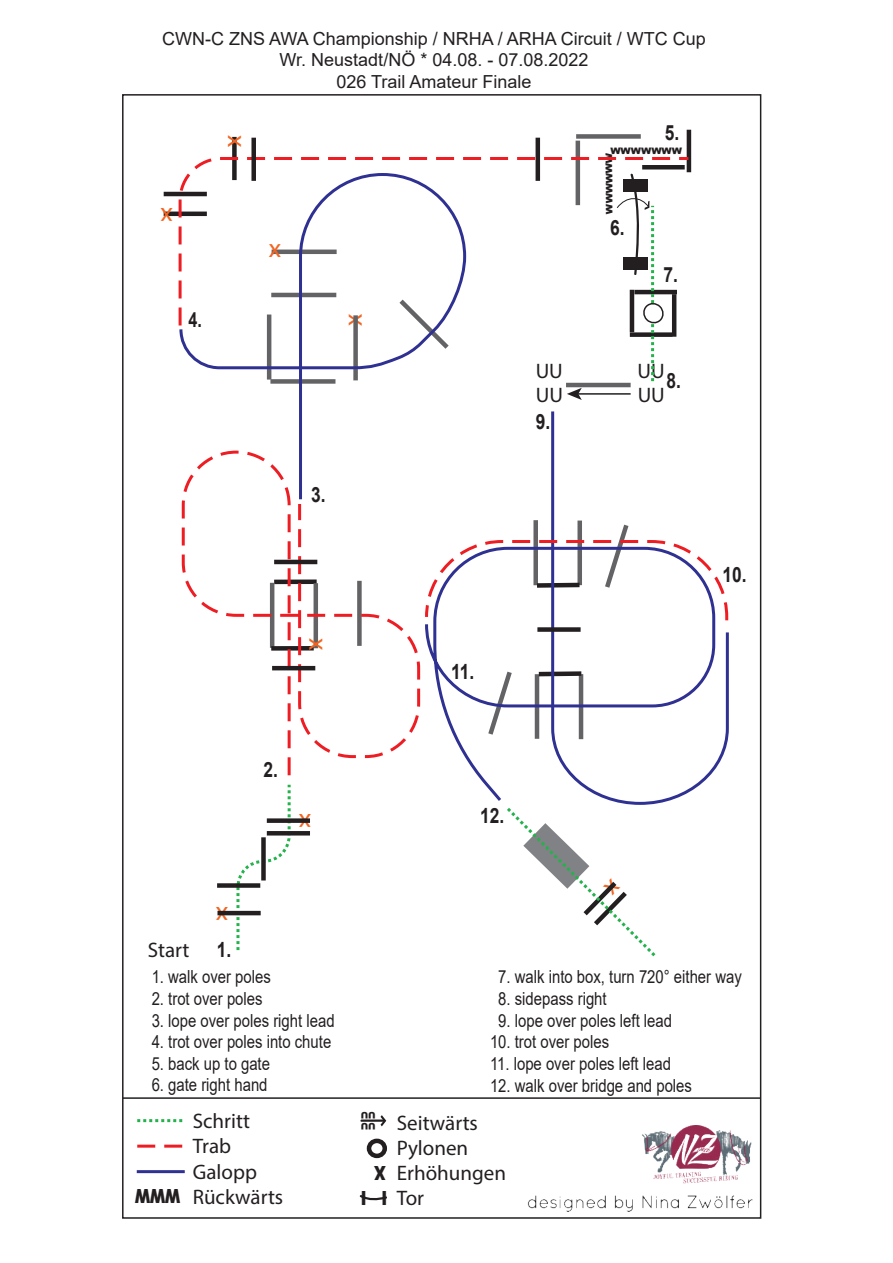
<style>
.page{position:relative;width:893px;height:1263px;background:#fff}
.page>*{position:absolute;margin:0;border:0;box-sizing:border-box;transform-origin:0 0}
.t1{font:900 34.05px "Arial";color:#231f20;scale:1.65 1}
.t2{font:26.7px "Myriad Pro";color:#f36421}
.t3{font:21px/25.2px "Myriad Pro";color:#231f20}
.t4{font:700 21px "Arial";color:#231f20;scale:.83 1}
.t5{font:700 21px "Arial";color:#231f20;scale:.76 1}
.t6{font:18px "Arial";color:#231f20;scale:.83 1}
.t7{font:18px/21.6px "Arial";color:#231f20;text-align:center}
</style>
<div class="page">
<hr style="left:123px;top:1097px;width:638px;height:2px;background:#231f20">
<div style="left:367px;top:1138px;width:20px;height:20px;border:4px solid #231f20;border-radius:50%"></div>
<svg style="left:137px;top:1119px;width:45px;height:3px"></svg>
<svg style="left:137px;top:1144px;width:45px;height:3px"></svg>
<hr style="left:137px;top:1170px;width:48px;height:3px;background:#2e3092">
<img style="left:528px;top:1125px;width:224px;height:86px">
<svg style="left:235px;top:784px;width:57px;height:167px"></svg>
<hr style="left:577px;top:393px;width:54px;height:2px;background:#231f20">
<svg style="left:567px;top:388px;width:15px;height:12px"></svg>
<hr style="left:687px;top:130px;width:4px;height:42px;background:#231f20">
<div style="left:217px;top:883px;width:43px;height:5px;background:#231f20"></div>
<hr style="left:164px;top:192px;width:43px;height:4px;background:#231f20">
<hr style="left:164px;top:212px;width:43px;height:4px;background:#231f20">
<div style="left:576px;top:134px;width:65px;height:5px;background:#636366"></div>
<hr style="left:576px;top:141px;width:4px;height:64px;background:#636366">
<hr style="left:566px;top:383px;width:65px;height:4px;background:#636366">
<svg style="left:179px;top:328px;width:270px;height:121px"></svg>
<hr style="left:267px;top:831px;width:43px;height:4px;background:#231f20">
<div style="left:261px;top:837px;width:5px;height:43px;background:#231f20"></div>
<div style="left:267px;top:818px;width:43px;height:5px;background:#231f20"></div>
<hr style="left:217px;top:911px;width:44px;height:4px;background:#231f20">
<svg style="left:181px;top:449px;width:240px;height:327px"></svg>
<hr style="left:272px;top:666px;width:43px;height:4px;background:#231f20">
<hr style="left:274px;top:560px;width:43px;height:4px;background:#231f20">
<div style="left:232px;top:137px;width:5px;height:43px;background:#231f20"></div>
<hr style="left:536px;top:138px;width:4px;height:43px;background:#231f20">
<svg style="left:177px;top:155px;width:514px;height:173px"></svg>
<svg style="left:551px;top:411px;width:178px;height:394px"></svg>
<svg style="left:475px;top:520px;width:254px;height:103px"></svg>
<svg style="left:425px;top:545px;width:292px;height:259px"></svg>
<div style="left:251px;top:138px;width:5px;height:43px;background:#231f20"></div>
<div style="left:537px;top:627px;width:44px;height:5px;background:#231f20"></div>
<svg style="left:360px;top:1115px;width:26px;height:12px"></svg>
<svg style="left:359px;top:1195px;width:28px;height:6px"></svg>
<svg style="left:507px;top:808px;width:149px;height:149px"></svg>
<svg style="left:606px;top:155px;width:76px;height:226px"></svg>
<p class="t7" style="left:162px;top:29px;width:545px">CWN-C ZNS AWA Championship / NRHA / ARHA Circuit / WTC Cup<br>Wr. Neustadt/NÖ * 04.08. - 07.08.2022<br>026 Trail Amateur Finale</p>
<h2 class="t2" style="left:173px;top:227px;width:14px;rotate:-180deg">x</h2>
<h2 class="t2" style="left:247px;top:135px;width:14px;rotate:90deg">x</h2>
<p class="t5" style="left:188px;top:308px;width:19px">4.</p>
<h2 class="t2" style="left:269px;top:238px;width:14px">x</h2>
<h2 class="t2" style="left:343px;top:326px;width:14px;rotate:-90deg">x</h2>
<p class="t4" style="left:311px;top:483px;width:19px">3.</p>
<h2 class="t2" style="left:328px;top:637px;width:14px;rotate:90deg">x</h2>
<p class="t3" style="left:148px;top:939px;width:43px">Start</p>
<h2 class="t2" style="left:228px;top:925px;width:14px;rotate:-180deg">x</h2>
<p class="t4" style="left:217px;top:938px;width:19px">1.</p>
<p class="t4" style="left:263px;top:758px;width:19px">2.</p>
<h2 class="t2" style="left:311px;top:833px;width:14px;rotate:-180deg">x</h2>
<p class="t6" style="left:152px;top:970px;width:145px">1. walk over poles</p>
<p class="t6" style="left:152px;top:992px;width:135px">2. trot over poles</p>
<p class="t6" style="left:152px;top:1013px;width:222px">3. lope over poles right lead</p>
<p class="t6" style="left:152px;top:1035px;width:218px">4. trot over poles into chute</p>
<p class="t6" style="left:152px;top:1057px;width:144px">5. back up to gate</p>
<p class="t6" style="left:152px;top:1078px;width:141px">6. gate right hand</p>
<p class="t3" style="left:536px;top:360px;width:29px">UU</p>
<p class="t3" style="left:536px;top:384px;width:29px">UU</p>
<p class="t4" style="left:536px;top:410px;width:19px">9.</p>
<h1 class="t1" style="left:655px;top:174px;width:15px;rotate:90deg">I</h1>
<p class="t4" style="left:610px;top:216px;width:19px">6.</p>
<h1 class="t1" style="left:655px;top:252px;width:15px;rotate:90deg">I</h1>
<p class="t4" style="left:665px;top:120px;width:19px">5.</p>
<p class="t4" style="left:663px;top:262px;width:19px">7.</p>
<p class="t3" style="left:637px;top:361px;width:29px">UU</p>
<p class="t4" style="left:667px;top:368px;width:19px">8.</p>
<p class="t3" style="left:638px;top:385px;width:29px">UU</p>
<p class="t4" style="left:451px;top:659px;width:29px">11.</p>
<p class="t4" style="left:480px;top:804px;width:31px">12.</p>
<p class="t4" style="left:723px;top:562px;width:31px">10.</p>
<p class="t6" style="left:498px;top:970px;width:295px">7. walk into box, turn 720° either way</p>
<p class="t6" style="left:498px;top:992px;width:132px">8. sidepass right</p>
<p class="t6" style="left:498px;top:1013px;width:211px">9. lope over poles left lead</p>
<p class="t6" style="left:490px;top:1035px;width:145px">10. trot over poles</p>
<p class="t6" style="left:490px;top:1057px;width:220px">11. lope over poles left lead</p>
<p class="t6" style="left:490px;top:1078px;width:245px">12. walk over bridge and poles</p>
<p class="t3" style="left:193px;top:1110px;width:92px">Schritt<br>Trab<br>Galopp<br>Rückwärts</p>
<p class="t3" style="left:397px;top:1112px;width:111px">Seitwärts<br>Pylonen<br>Erhöhungen<br>Tor</p>
</div>
